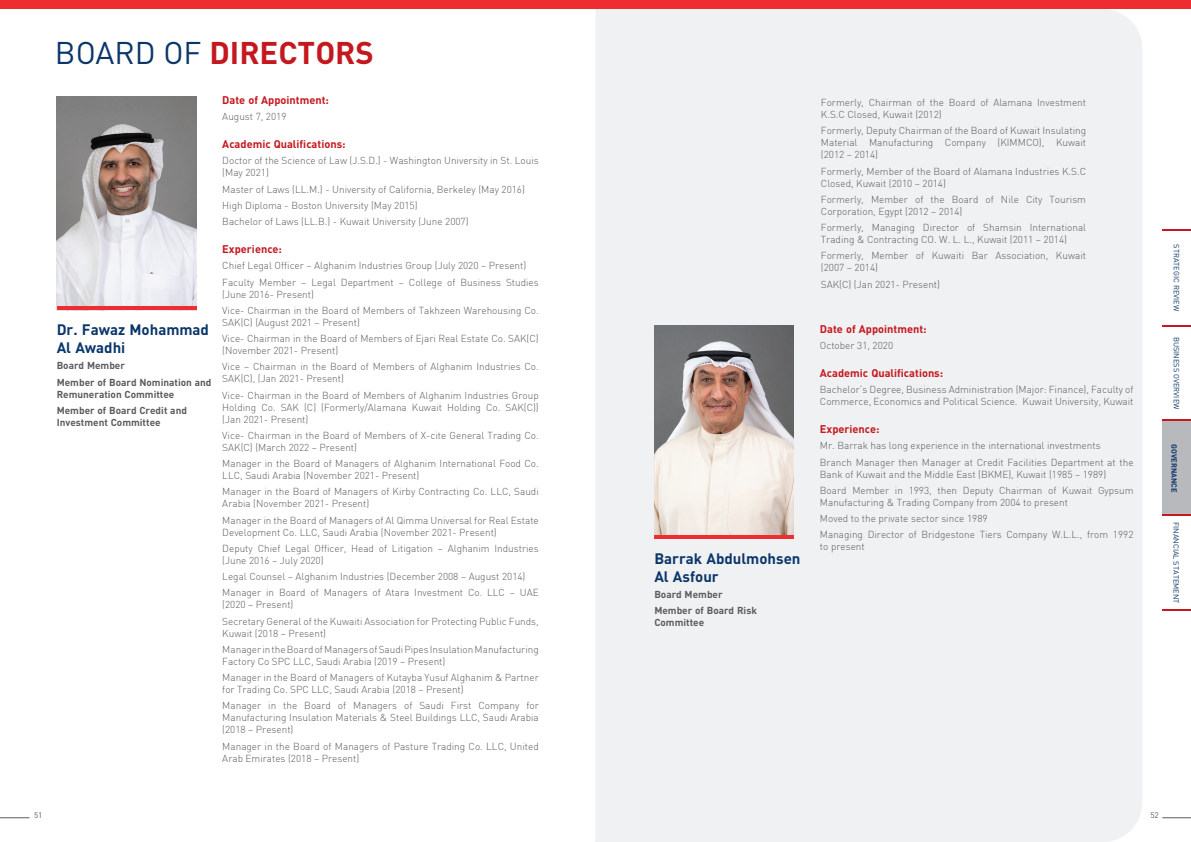
<style>
.page{position:relative;width:1191px;height:842px;background:#fff}
.page>*{position:absolute;margin:0;border:0;box-sizing:border-box;transform-origin:0 0}
.t1{font:700 31px "DIN";color:#c5171e}
.t2{font:700 15px/18px "DIN";color:#0b366a}
.t3{font:700 11px "DIN";color:#c5171e}
.t4{font:300 10px/12px "DIN";color:#5c5c5f}
.t5{font:700 10px/16.2px "DIN";color:#5c5c5f}
.t6{font:8px "DIN";color:#5c5c5f}
.t7{font:7.5px "DIN";color:#0b366a}
.t8{font:700 7.5px "DIN";color:#0b366a}
.s1{font-weight:400;color:#0b366a}
</style>
<div class="page">
<svg style="left:1162px;top:817px;width:29px;height:1px"></svg>
<svg style="left:0;top:817px;width:29px;height:1px"></svg>
<div style="left:1162px;top:420px;width:29px;height:96px;background:#b8b9bc"></div>
<svg style="left:1162px;top:229px;width:29px;height:1px"></svg>
<svg style="left:1162px;top:325px;width:29px;height:1px"></svg>
<svg style="left:1162px;top:420px;width:29px;height:1px"></svg>
<svg style="left:1162px;top:515px;width:29px;height:1px"></svg>
<svg style="left:1162px;top:610px;width:29px;height:1px"></svg>
<div style="left:0;top:0;width:1191px;height:9px;background:#ee2d31"></div>
<div style="left:596px;top:9px;width:546px;height:833px;background:#f0f1f2"></div>
<hr style="left:595px;top:839px;width:512px;height:3px;background:#f0f1f2">
<img style="left:57px;top:96px;width:139px;height:210px">
<hr style="left:57px;top:306px;width:139px;height:4px;background:#ee2d31">
<img style="left:654px;top:325px;width:140px;height:210px">
<hr style="left:654px;top:535px;width:140px;height:4px;background:#ee2d31">
<h1 class="t1" style="left:55px;top:32px;width:320px"><span class="s1">BOARD OF</span> DIRECTORS</h1>
<h2 class="t2" style="left:57px;top:320px;width:154px">Dr. Fawaz Mohammad<br>Al Awadhi</h2>
<p class="t5" style="left:57px;top:357px;width:156px">Board Member<br>Member of Board Nomination and</p>
<p class="t5" style="left:57px;top:385px;width:132px">Remuneration Committee<br>Member of Board Credit and</p>
<p class="t5" style="left:57px;top:414px;width:105px">Investment Committee</p>
<p class="t3" style="left:222px;top:93px;width:108px">Date of Appointment:</p>
<p class="t4" style="left:222px;top:111px;width:66px">August 7, 2019</p>
<p class="t3" style="left:222px;top:137px;width:125px">Academic Qualifications:</p>
<p class="t4" style="left:222px;top:155px;width:318px">Doctor of the Science of Law (J.S.D.) - Washington University in St. Louis (May 2021)</p>
<p class="t4" style="left:222px;top:181px;width:304px;line-height:16.2px">Master of Laws (LL.M.) - University of California, Berkeley (May 2016)<br>High Diploma - Boston University (May 2015)<br>Bachelor of Laws (LL.B.) - Kuwait University (June 2007)</p>
<p class="t3" style="left:222px;top:242px;width:61px">Experience:</p>
<p class="t4" style="left:222px;top:257px;width:318px;line-height:16.2px">Chief Legal Officer – Alghanim Industries Group (July 2020 – Present)<br>Faculty Member – Legal Department – College of Business Studies</p>
<p class="t4" style="left:222px;top:286px;width:318px;line-height:16.2px">(June 2016- Present)<br>Vice- Chairman in the Board of Members of Takhzeen Warehousing Co.</p>
<p class="t4" style="left:222px;top:314px;width:318px;line-height:16.2px">SAK(C) (August 2021 – Present)<br>Vice- Chairman in the Board of Members of Ejari Real Estate Co. SAK(C)</p>
<p class="t4" style="left:222px;top:342px;width:318px;line-height:16.2px">(November 2021- Present)<br>Vice – Chairman in the Board of Members of Alghanim Industries Co.</p>
<p class="t4" style="left:222px;top:370px;width:318px;line-height:16.2px">SAK(C), (Jan 2021- Present)<br>Vice- Chairman in the Board of Members of Alghanim Industries Group</p>
<p class="t4" style="left:222px;top:401px;width:318px">Holding Co. SAK (C) (Formerly/Alamana Kuwait Holding Co. SAK(C)) (Jan 2021- Present)</p>
<p class="t4" style="left:222px;top:429px;width:318px">Vice- Chairman in the Board of Members of X-cite General Trading Co.<br>SAK(C) (March 2022 – Present)</p>
<p class="t4" style="left:222px;top:457px;width:318px">Manager in the Board of Managers of Alghanim International Food Co.<br>LLC, Saudi Arabia (November 2021- Present)</p>
<p class="t4" style="left:222px;top:486px;width:318px">Manager in the Board of Managers of Kirby Contracting Co. LLC, Saudi<br>Arabia (November 2021- Present)</p>
<p class="t4" style="left:222px;top:514px;width:318px">Manager in the Board of Managers of Al Qimma Universal for Real Estate<br>Development Co. LLC, Saudi Arabia (November 2021- Present)</p>
<p class="t4" style="left:222px;top:542px;width:318px">Deputy Chief Legal Officer, Head of Litigation – Alghanim Industries (June 2016 – July 2020)</p>
<p class="t4" style="left:222px;top:568px;width:318px;line-height:16.3px">Legal Counsel – Alghanim Industries (December 2008 – August 2014)<br>Manager in Board of Managers of Atara Investment Co. LLC – UAE</p>
<p class="t4" style="left:222px;top:596px;width:318px;line-height:16.2px">(2020 – Present)<br>Secretary General of the Kuwaiti Association for Protecting Public Funds,</p>
<p class="t4" style="left:222px;top:625px;width:318px;line-height:16.2px">Kuwait (2018 – Present)<br>Manager in the Board of Managers of Saudi Pipes Insulation Manufacturing</p>
<p class="t4" style="left:222px;top:653px;width:318px;line-height:16.2px">Factory Co SPC LLC, Saudi Arabia (2019 – Present)<br>Manager in the Board of Managers of Kutayba Yusuf Alghanim &amp; Partner</p>
<p class="t4" style="left:222px;top:681px;width:318px;line-height:16.2px">for Trading Co. SPC LLC, Saudi Arabia (2018 – Present)<br>Manager in the Board of Managers of Saudi First Company for</p>
<p class="t4" style="left:222px;top:712px;width:318px">Manufacturing Insulation Materials &amp; Steel Buildings LLC, Saudi Arabia (2018 – Present)</p>
<p class="t4" style="left:222px;top:740px;width:318px">Manager in the Board of Managers of Pasture Trading Co. LLC, United<br>Arab Emirates (2018 – Present)</p>
<p class="t6" style="left:34px;top:810px;width:10px">51</p>
<h2 class="t2" style="left:654px;top:549px;width:148px">Barrak Abdulmohsen<br>Al Asfour</h2>
<p class="t5" style="left:654px;top:586px;width:104px">Board Member<br>Member of Board Risk</p>
<p class="t5" style="left:654px;top:614px;width:51px">Committee</p>
<p class="t4" style="left:821px;top:96px;width:267px">Formerly, Chairman of the Board of Alamana Investment<br>K.S.C Closed, Kuwait (2012)</p>
<p class="t4" style="left:821px;top:125px;width:267px;text-align:justify">Formerly, Deputy Chairman of the Board of Kuwait Insulating Material Manufacturing Company (KIMMCO), Kuwait (2012 – 2014)</p>
<p class="t4" style="left:821px;top:165px;width:267px">Formerly, Member of the Board of Alamana Industries K.S.C<br>Closed, Kuwait (2010 – 2014)</p>
<p class="t4" style="left:821px;top:193px;width:267px">Formerly, Member of the Board of Nile City Tourism<br>Corporation, Egypt (2012 – 2014)</p>
<p class="t4" style="left:821px;top:221px;width:267px">Formerly, Managing Director of Shamsin International<br>Trading &amp; Contracting CO. W. L. L., Kuwait (2011 – 2014)</p>
<p class="t4" style="left:821px;top:250px;width:267px">Formerly, Member of Kuwaiti Bar Association, Kuwait (2007 – 2014)</p>
<p class="t4" style="left:821px;top:278px;width:121px">SAK(C) (Jan 2021- Present)</p>
<p class="t3" style="left:820px;top:322px;width:108px">Date of Appointment:</p>
<p class="t4" style="left:820px;top:340px;width:75px">October 31, 2020</p>
<p class="t3" style="left:820px;top:366px;width:125px">Academic Qualifications:</p>
<p class="t4" style="left:820px;top:384px;width:315px">Bachelor’s Degree, Business Administration (Major: Finance), Faculty of<br>Commerce, Economics and Political Science. Kuwait University, Kuwait</p>
<p class="t3" style="left:820px;top:422px;width:61px">Experience:</p>
<p class="t4" style="left:820px;top:438px;width:315px;line-height:16.2px">Mr. Barrak has long experience in the international investments<br>Branch Manager then Manager at Credit Facilities Department at the</p>
<p class="t4" style="left:820px;top:466px;width:315px;line-height:16.2px">Bank of Kuwait and the Middle East (BKME), Kuwait (1985 – 1989)<br>Board Member in 1993, then Deputy Chairman of Kuwait Gypsum</p>
<p class="t4" style="left:820px;top:494px;width:315px;line-height:16.2px">Manufacturing &amp; Trading Company from 2004 to present<br>Moved to the private sector since 1989<br>Managing Director of Bridgestone Tiers Company W.L.L., from 1992</p>
<p class="t4" style="left:820px;top:541px;width:46px">to present</p>
<p class="t7" style="left:1181px;top:244px;width:68px;rotate:90deg">STRATEGIC REVIEW</p>
<p class="t7" style="left:1181px;top:337px;width:74px;rotate:90deg">BUSINESS OVERVIEW</p>
<p class="t8" style="left:1179px;top:444px;width:50px;rotate:90deg">GOVERNANCE</p>
<p class="t7" style="left:1181px;top:522px;width:83px;rotate:90deg">FINANCIAL STATEMENT</p>
<p class="t6" style="left:1150px;top:810px;width:10px">52</p>
</div>
